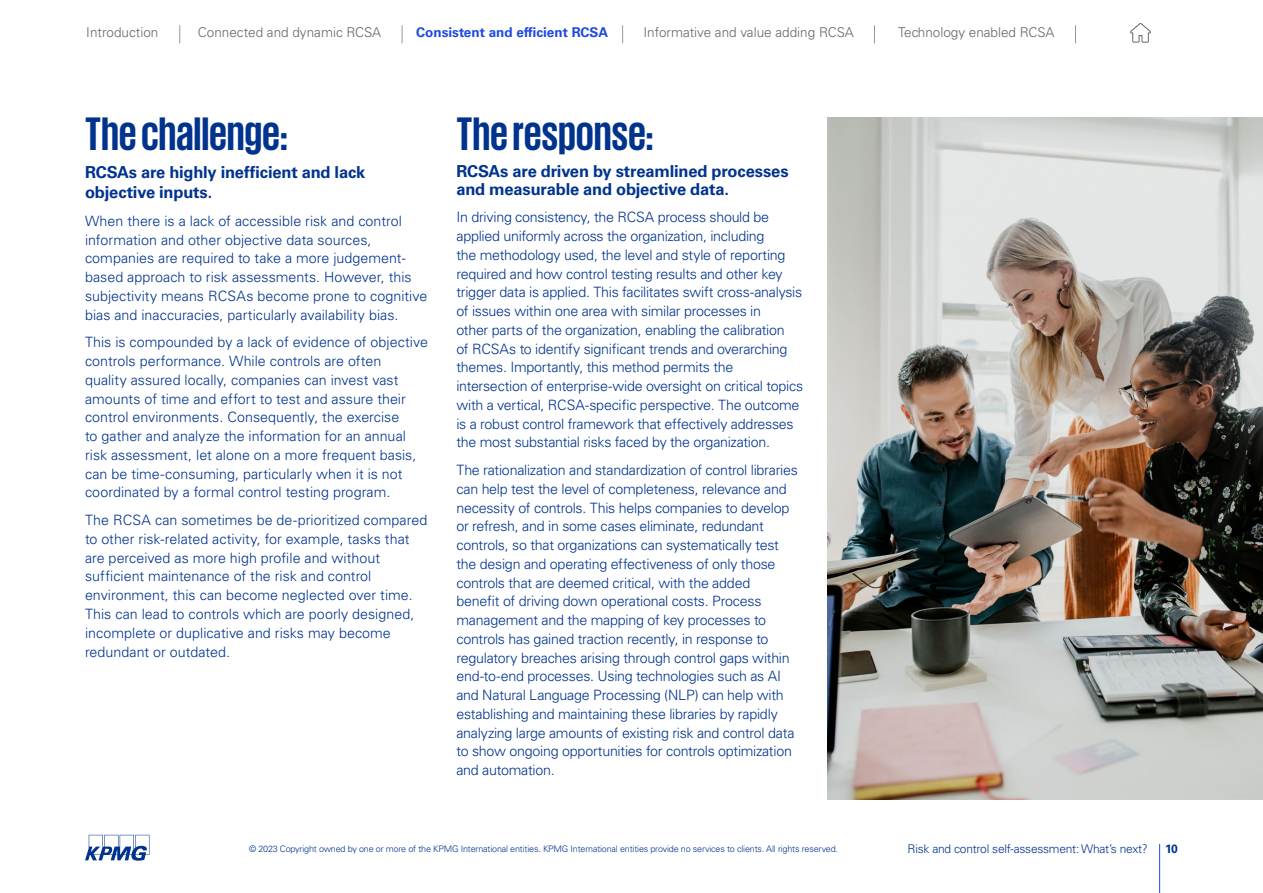
<style>
.page{position:relative;width:1263px;height:893px;background:#fff}
.page>*{position:absolute;margin:0;border:0;box-sizing:border-box;transform-origin:0 0}
.t1{font:700 48px "KPMG";letter-spacing:-.005em;color:#00338d}
.t2{font:700 16.5px/19.8px "Univers LT Std";letter-spacing:-.01em;color:#00338d}
.t3{font:300 14.25px/18.8px "Univers LT Std";letter-spacing:-.015em;color:#00338d}
.t4{font:300 13.5px "Univers LT Std";color:#666}
.t5{font:700 13.5px "Univers LT Std";color:#1e49e2}
.t6{font:300 12px "Univers LT Std";letter-spacing:-.02em;color:#00338d}
.t7{font:700 12px "Univers LT Std";color:#00338d}
.t8{font:300 9px "Univers LT Std";letter-spacing:-.02em;color:#00338d}
</style>
<div class="page">
<img style="left:828px;top:117px;width:435px;height:682px">
<svg style="left:85px;top:835px;width:64px;height:26px"></svg>
<hr style="left:1159px;top:844px;width:1px;height:49px;background:#1e49e2">
<svg style="left:1130px;top:23px;width:21px;height:20px"></svg>
<svg style="left:179px;top:25px;width:1px;height:18px"></svg>
<svg style="left:402px;top:25px;width:1px;height:18px"></svg>
<svg style="left:622px;top:25px;width:1px;height:18px"></svg>
<svg style="left:1075px;top:25px;width:1px;height:18px"></svg>
<svg style="left:874px;top:25px;width:1px;height:18px"></svg>
<p class="t4" style="left:86px;top:24px;width:74px">Introduction</p>
<p class="t4" style="left:198px;top:24px;width:185px">Connected and dynamic RCSA</p>
<p class="t5" style="left:416px;top:25px;width:194px">Consistent and efficient RCSA</p>
<p class="t4" style="left:643px;top:24px;width:212px">Informative and value adding RCSA</p>
<p class="t4" style="left:898px;top:24px;width:158px">Technology enabled RCSA</p>
<h1 class="t1" style="left:85px;top:109px;width:204px">The challenge:</h1>
<p class="t2" style="left:85px;top:163px;width:282px">RCSAs are highly inefficient and lack objective inputs.</p>
<p class="t3" style="left:85px;top:211px;width:344px">When there is a lack of accessible risk and control information and other objective data sources, companies are required to take a more judgement&shy;based approach to risk assessments. However, this subjectivity means RCSAs become prone to cognitive bias and inaccuracies, particularly availability bias.</p>
<p class="t3" style="left:85px;top:333px;width:344px">This is compounded by a lack of evidence of objective controls performance. While controls are often<br>quality assured locally, companies can invest vast amounts of time and effort to test and assure their control environments. Consequently, the exercise<br>to gather and analyze the information for an annual risk assessment, let alone on a more frequent basis, can be time-consuming, particularly when it is not coordinated by a formal control testing program.</p>
<p class="t3" style="left:85px;top:511px;width:344px">The RCSA can sometimes be de-prioritized compared to other risk-related activity, for example, tasks that are perceived as more high profile and without sufficient maintenance of the risk and control environment, this can become neglected over time.<br>This can lead to controls which are poorly designed, incomplete or duplicative and risks may become redundant or outdated.</p>
<h1 class="t1" style="left:456px;top:109px;width:199px">The response:</h1>
<p class="t2" style="left:456px;top:162px;width:334px;line-height:18px">RCSAs are driven by streamlined processes and measurable and objective data.</p>
<p class="t3" style="left:456px;top:208px;width:348px">In driving consistency, the RCSA process should be applied uniformly across the organization, including<br>the methodology used, the level and style of reporting required and how control testing results and other key trigger data is applied. This facilitates swift cross-analysis of issues within one area with similar processes in<br>other parts of the organization, enabling the calibration<br>of RCSAs to identify significant trends and overarching themes. Importantly, this method permits the intersection of enterprise-wide oversight on critical topics with a vertical, RCSA-specific perspective. The outcome is a robust control framework that effectively addresses the most substantial risks faced by the organization.</p>
<p class="t3" style="left:456px;top:461px;width:343px">The rationalization and standardization of control libraries can help test the level of completeness, relevance and necessity of controls. This helps companies to develop or refresh, and in some cases eliminate, redundant controls, so that organizations can systematically test the design and operating effectiveness of only those controls that are deemed critical, with the added<br>benefit of driving down operational costs. Process management and the mapping of key processes to controls has gained traction recently, in response to regulatory breaches arising through control gaps within end-to-end processes. Using technologies such as AI and Natural Language Processing (NLP) can help with establishing and maintaining these libraries by rapidly analyzing large amounts of existing risk and control data to show ongoing opportunities for controls optimization and automation.</p>
<p class="t8" style="left:249px;top:843px;width:590px">© 2023 Copyright owned by one or more of the KPMG International entities. KPMG International entities provide no services to clients. All rights reserved.</p>
<p class="t6" style="left:908px;top:841px;width:242px">Risk and control self-assessment: What’s next?</p>
<p class="t7" style="left:1165px;top:841px;width:14px">10</p>
</div>
